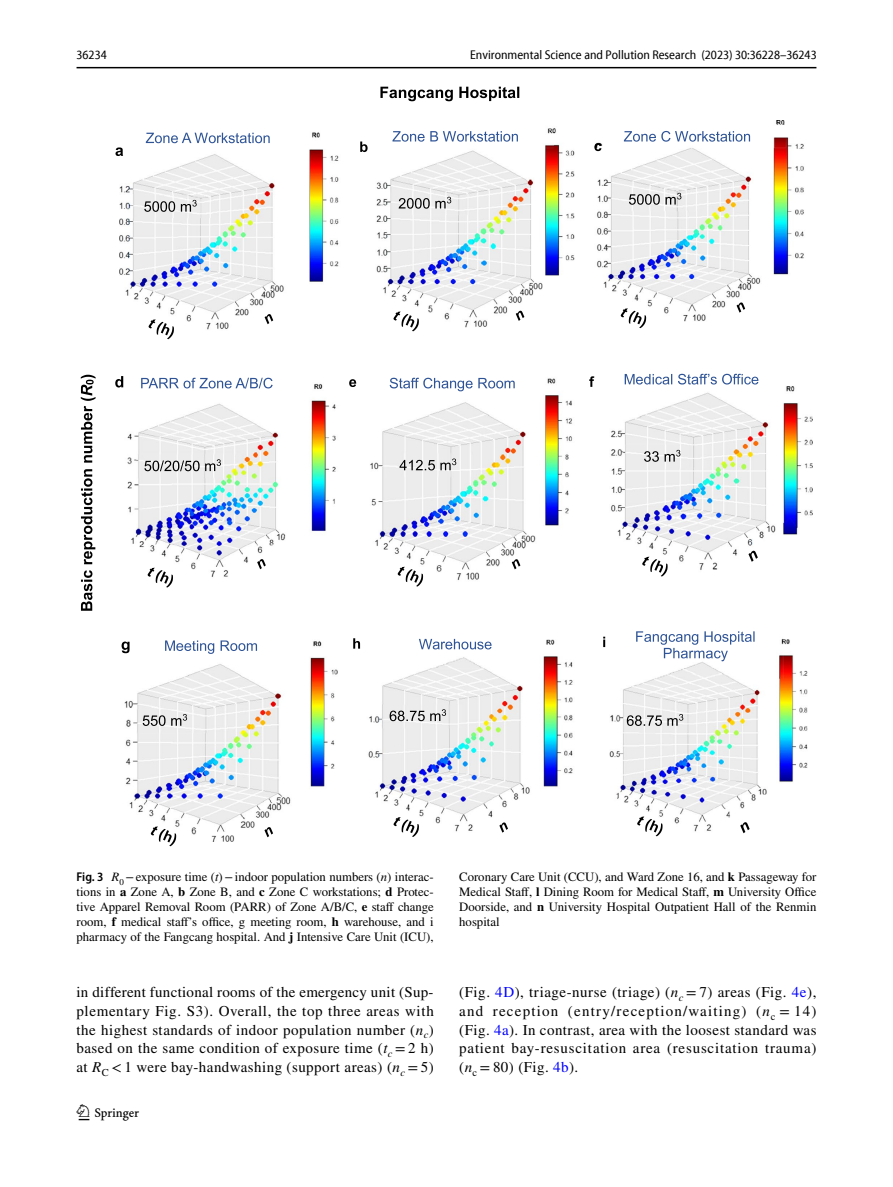
<style>
.page{position:relative;width:893px;height:1187px;background:#fff}
.page>*{position:absolute;margin:0;border:0;box-sizing:border-box;transform-origin:0 0}
.t1{font:22.5px "Springnew Regular 3";color:#000}
.t2{font:15px/18.8px "STIX";letter-spacing:.03em;color:#000;text-align:justify}
.t3{font:12.75px/15px "STIX";color:#000;text-align:justify}
.t4{font:semi-condensed 12.75px "Myriad Pro Unic";color:#000}
.s1{font-family:"Myriad Pro";font-weight:600;font-stretch:semi-condensed}
.s2{font-style:italic}
.s3{font-weight:700}
.s4{color:#00f}
</style>
<div class="page">
<hr style="left:77px;top:67px;width:739px;height:1px;background:#000">
<img style="left:119px;top:121px;width:693px;height:720px">
<svg style="left:380px;top:87px;width:139px;height:14px"></svg>
<svg style="left:146px;top:133px;width:124px;height:10px"></svg>
<svg style="left:392px;top:131px;width:126px;height:11px"></svg>
<svg style="left:115px;top:147px;width:8px;height:9px"></svg>
<svg style="left:360px;top:141px;width:8px;height:11px"></svg>
<svg style="left:594px;top:143px;width:7px;height:8px"></svg>
<svg style="left:624px;top:131px;width:126px;height:11px"></svg>
<svg style="left:265px;top:314px;width:8px;height:10px"></svg>
<svg style="left:149px;top:319px;width:25px;height:20px"></svg>
<svg style="left:393px;top:311px;width:26px;height:20px"></svg>
<svg style="left:621px;top:308px;width:25px;height:20px"></svg>
<svg style="left:141px;top:378px;width:132px;height:10px"></svg>
<svg style="left:390px;top:378px;width:125px;height:13px"></svg>
<svg style="left:625px;top:374px;width:133px;height:10px"></svg>
<svg style="left:644px;top:450px;width:36px;height:12px"></svg>
<svg style="left:144px;top:459px;width:77px;height:12px"></svg>
<svg style="left:399px;top:458px;width:57px;height:12px"></svg>
<svg style="left:642px;top:556px;width:26px;height:20px"></svg>
<svg style="left:115px;top:376px;width:8px;height:11px"></svg>
<svg style="left:349px;top:379px;width:7px;height:8px"></svg>
<svg style="left:144px;top:200px;width:53px;height:12px"></svg>
<svg style="left:629px;top:193px;width:52px;height:12px"></svg>
<svg style="left:399px;top:197px;width:52px;height:12px"></svg>
<svg style="left:737px;top:302px;width:8px;height:10px"></svg>
<svg style="left:516px;top:310px;width:8px;height:11px"></svg>
<svg style="left:589px;top:376px;width:5px;height:11px"></svg>
<svg style="left:81px;top:374px;width:15px;height:236px"></svg>
<svg style="left:257px;top:559px;width:9px;height:10px"></svg>
<svg style="left:512px;top:559px;width:8px;height:10px"></svg>
<svg style="left:398px;top:566px;width:25px;height:20px"></svg>
<svg style="left:148px;top:567px;width:25px;height:20px"></svg>
<svg style="left:122px;top:641px;width:8px;height:12px"></svg>
<svg style="left:603px;top:636px;width:2px;height:11px"></svg>
<svg style="left:353px;top:638px;width:7px;height:10px"></svg>
<svg style="left:165px;top:640px;width:92px;height:14px"></svg>
<svg style="left:390px;top:709px;width:56px;height:12px"></svg>
<svg style="left:143px;top:714px;width:44px;height:12px"></svg>
<svg style="left:627px;top:714px;width:56px;height:12px"></svg>
<svg style="left:394px;top:817px;width:25px;height:19px"></svg>
<svg style="left:748px;top:550px;width:10px;height:11px"></svg>
<svg style="left:637px;top:816px;width:26px;height:20px"></svg>
<svg style="left:636px;top:631px;width:119px;height:30px"></svg>
<svg style="left:151px;top:826px;width:25px;height:20px"></svg>
<svg style="left:264px;top:827px;width:9px;height:10px"></svg>
<svg style="left:499px;top:822px;width:9px;height:10px"></svg>
<svg style="left:740px;top:822px;width:10px;height:11px"></svg>
<svg style="left:419px;top:639px;width:73px;height:10px"></svg>
<p class="t4" style="left:77px;top:50px;width:32px">36234</p>
<p class="t4" style="left:470px;top:50px;width:348px">Environmental Science and Pollution Research (2023) 30:36228–36243</p>
<p class="t3" style="left:77px;top:870px;width:359px"><span class="s1">Fig. 3</span> <span class="s2">R</span><sub>0</sub> −exposure time (<span class="s2">t</span>)−indoor population numbers (<span class="s2">n</span>) interac&shy;tions in <span class="s3">a</span> Zone A, <span class="s3">b</span> Zone B, and <span class="s3">c</span> Zone C workstations; <span class="s3">d</span> Protec&shy;tive Apparel Removal Room (PARR) of Zone A/B/C, <span class="s3">e</span> staff change room, <span class="s3">f</span> medical staff’s office, g meeting room, <span class="s3">h</span> warehouse, and i pharmacy of the Fangcang hospital. And <span class="s3">j</span> Intensive Care Unit (ICU),</p>
<p class="t3" style="left:459px;top:870px;width:359px">Coronary Care Unit (CCU), and Ward Zone 16, and <span class="s3">k</span> Passageway for Medical Staff, <span class="s3">l</span> Dining Room for Medical Staff, <span class="s3">m</span> University Office Doorside, and <span class="s3">n</span> University Hospital Outpatient Hall of the Renmin hospital</p>
<p class="t2" style="left:77px;top:983px;width:359px">in different functional rooms of the emergency unit (Sup&shy;plementary Fig. S3). Overall, the top three areas with the highest standards of indoor population number (<span class="s2">n</span><sub>c</sub>) based on the same condition of exposure time (<span class="s2">t</span><sub>c</sub> = 2 h) at <span class="s2">R</span><sub>C</sub> &lt; 1 were bay-handwashing (support areas) (<span class="s2">n</span><sub>c</sub> = 5)</p>
<p class="t2" style="left:459px;top:983px;width:359px">(Fig. <span class="s4">4D</span>), triage-nurse (triage) (<span class="s2">n</span><sub>c</sub> = 7) areas (Fig. <span class="s4">4e</span>), and reception (entry/reception/waiting) (<span class="s2">n</span><sub>c</sub> = 14) (Fig. <span class="s4">4a</span>). In contrast, area with the loosest standard was patient bay-resuscitation area (resuscitation trauma) (<span class="s2">n</span><sub>c</sub> = 80) (Fig. <span class="s4">4b</span>).</p>
<h1 class="t1" style="left:79px;top:1104px;width:62px">1 3</h1>
</div>
